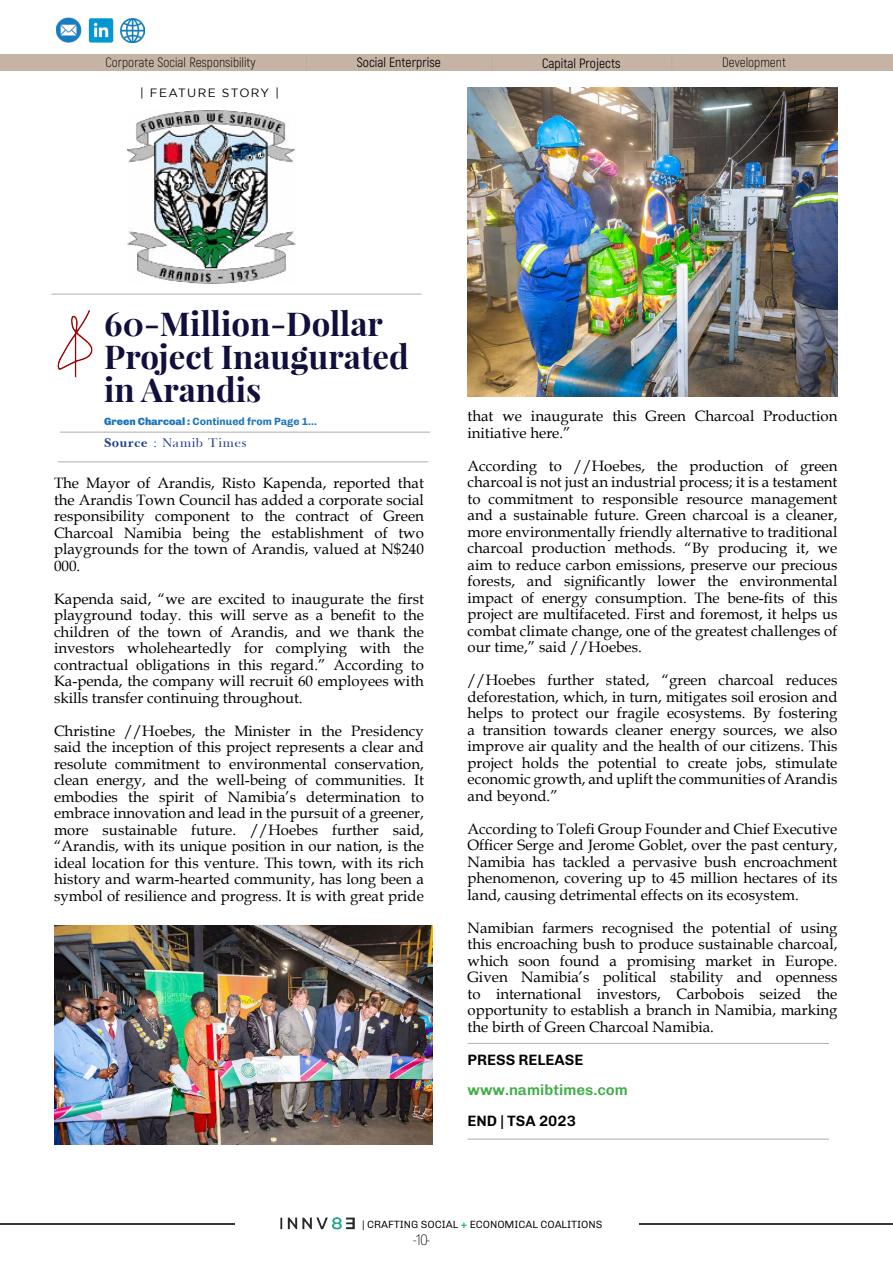
<style>
.page{position:relative;width:893px;height:1263px;background:#fff}
.page>*{position:absolute;margin:0;border:0;box-sizing:border-box;transform-origin:0 0}
.t1{font:700 33px/33px "Playfair Display";color:#110f3b}
.t2{font:15px/16.5px "Book Antiqua";color:#000;text-align:justify}
.t3{font:600 15px "Chivo";color:#000}
.t4{font:600 15px "Chivo";color:#41ad49}
.t5{font:300 15px "Baskerville";color:#25408f}
.t6{font:100 condensed 15px "Helvetica Neue LT Pro";color:#000}
.t7{font:300 13.5px "Akrobat";color:#000}
.t8{font:13.5px "Akrobat";color:#000}
.t9{font:12px "Gotham";letter-spacing:.11em;color:#000}
.t10{font:300 10.5px "Chivo";letter-spacing:-.005em;color:#000}
.t11{font:700 10.5px "Chivo";color:#1c75bc}
.s1{font-weight:700}
.s2{font-weight:900}
.s3{font-weight:700;color:#17ad91}
</style>
<div class="page">
<svg style="left:0;top:1223px;width:234px;height:2px"></svg>
<svg style="left:639px;top:1223px;width:254px;height:2px"></svg>
<img style="left:281px;top:1217px;width:73px;height:13px">
<img style="left:88px;top:18px;width:26px;height:25px">
<img style="left:121px;top:19px;width:24px;height:23px">
<img style="left:56px;top:17px;width:26px;height:26px">
<img style="left:54px;top:925px;width:378px;height:219px">
<div style="left:0;top:54px;width:893px;height:17px;background:#c5b4a4"></div>
<svg style="left:306px;top:55px;width:1px;height:16px"></svg>
<svg style="left:491px;top:55px;width:1px;height:16px"></svg>
<svg style="left:671px;top:55px;width:1px;height:16px"></svg>
<img style="left:128px;top:110px;width:168px;height:174px">
<img style="left:467px;top:88px;width:370px;height:309px">
<img style="left:57px;top:310px;width:36px;height:68px">
<hr style="left:60px;top:432px;width:370px;height:1px;background:#aeafae">
<hr style="left:58px;top:462px;width:370px;height:1px;background:#aeafae">
<hr style="left:52px;top:294px;width:370px;height:1px;background:#aeafae">
<hr style="left:467px;top:1043px;width:362px;height:1px;background:#aeafae">
<hr style="left:467px;top:1139px;width:362px;height:1px;background:#aeafae">
<p class="t7" style="left:105px;top:55px;width:152px">Corporate Social Responsibility</p>
<p class="t8" style="left:357px;top:54px;width:86px">Social Enterprise</p>
<p class="t8" style="left:542px;top:55px;width:80px">Capital Projects</p>
<p class="t7" style="left:722px;top:55px;width:65px">Development</p>
<p class="t9" style="left:140px;top:86px;width:140px">| FEATURE STORY |</p>
<h1 class="t1" style="left:104px;top:307px;width:306px">60-Million-Dollar<br>Project Inaugurated in Arandis</h1>
<p class="t5" style="left:104px;top:436px;width:144px"><span class="s1">Source</span> : Namib Times</p>
<p class="t11" style="left:104px;top:414px;width:214px"><span class="s2">Green Charcoal :</span> Continued from Page 1...</p>
<p class="t2" style="left:54px;top:474px;width:371px">The Mayor of Arandis, Risto Kapenda, reported that the Arandis Town Council has added a corporate social responsibility component to the contract of Green Charcoal Namibia being the establishment of two playgrounds for the town of Arandis, valued at N$240<br>000.</p>
<p class="t2" style="left:54px;top:590px;width:371px">Kapenda said, “we are excited to inaugurate the first playground today. this will serve as a benefit to the children of the town of Arandis, and we thank the investors wholeheartedly for complying with the contractual obligations in this regard.” According to Ka-penda, the company will recruit 60 employees with skills transfer continuing throughout.</p>
<p class="t2" style="left:54px;top:722px;width:371px">Christine //Hoebes, the Minister in the Presidency said the inception of this project represents a clear and resolute commitment to environmental conservation, clean energy, and the well-being of communities. It embodies the spirit of Namibia’s determination to embrace innovation and lead in the pursuit of a greener, more sustainable future. //Hoebes further said, “Arandis, with its unique position in our nation, is the ideal location for this venture. This town, with its rich history and warm-hearted community, has long been a symbol of resilience and progress. It is with great pride</p>
<p class="t2" style="left:467px;top:407px;width:371px">that we inaugurate this Green Charcoal Production initiative here.”</p>
<p class="t2" style="left:467px;top:457px;width:371px">According to //Hoebes, the production of green charcoal is not just an industrial process; it is a testament to commitment to responsible resource management and a sustainable future. Green charcoal is a cleaner, more environmentally friendly alternative to traditional charcoal production methods. “By producing it, we aim to reduce carbon emissions, preserve our precious forests, and significantly lower the environmental impact of energy consumption. The bene-fits of this project are multifaceted. First and foremost, it helps us combat climate change, one of the greatest challenges of our time,” said //Hoebes.</p>
<p class="t2" style="left:467px;top:671px;width:371px">//Hoebes further stated, “green charcoal reduces deforestation, which, in turn, mitigates soil erosion and helps to protect our fragile ecosystems. By fostering a transition towards cleaner energy sources, we also improve air quality and the health of our citizens. This project holds the potential to create jobs, stimulate economic growth, and uplift the communities of Arandis and beyond.”</p>
<p class="t2" style="left:467px;top:820px;width:371px">According to Tolefi Group Founder and Chief Executive Officer Serge and Jerome Goblet, over the past century, Namibia has tackled a pervasive bush encroachment phenomenon, covering up to 45 million hectares of its land, causing detrimental effects on its ecosystem.</p>
<p class="t2" style="left:467px;top:919px;width:371px">Namibian farmers recognised the potential of using this encroaching bush to produce sustainable charcoal, which soon found a promising market in Europe.<br>Given Namibia’s political stability and openness to international investors, Carbobois seized the opportunity to establish a branch in Namibia, marking the birth of Green Charcoal Namibia.</p>
<p class="t3" style="left:467px;top:1048px;width:117px">PRESS RELEASE</p>
<p class="t4" style="left:467px;top:1078px;width:162px">www.namibtimes.com</p>
<p class="t3" style="left:467px;top:1110px;width:110px">END | TSA 2023</p>
<p class="t10" style="left:362px;top:1216px;width:242px">| CRAFTING SOCIAL <span class="s3">+</span> ECONOMICAL COALITIONS</p>
<p class="t6" style="left:412px;top:1231px;width:19px">-10-</p>
</div>
